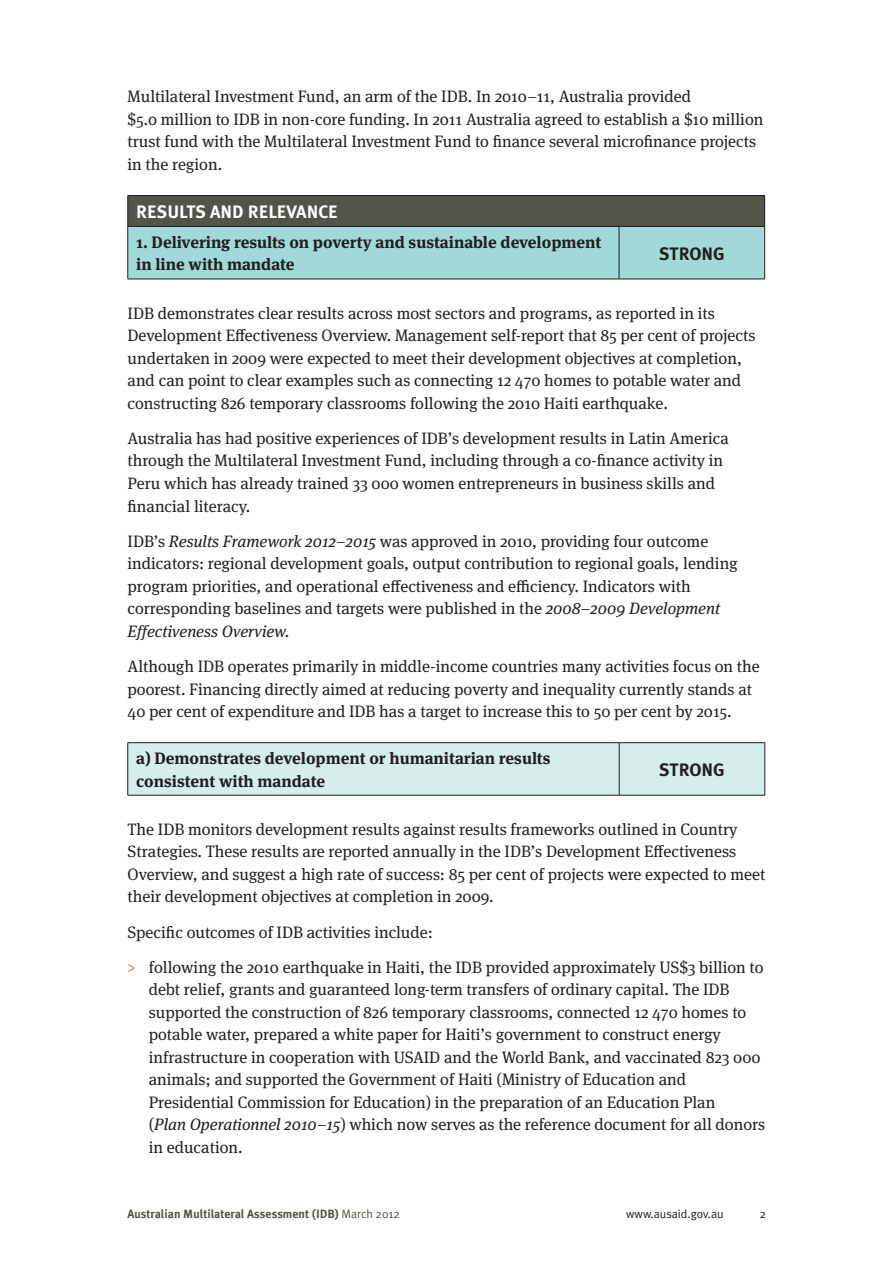
<style>
.page{position:relative;width:893px;height:1263px;background:#fff}
.page>*{position:absolute;margin:0;border:0;box-sizing:border-box;transform-origin:0 0}
._08a__TABLE_HEADING{font:700 18px "Meta Plus";color:#fff}
._08bbbb_RIGHT_COLUMN{font:700 18px "Meta Plus";color:#231f20}
._04__BODY_TEXT{font:16.5px/22.5px "Meta Serif OT";color:#231f20}
._05a__DOT_POINTS{font:16.5px/22.5px "Meta Serif OT";color:#231f20}
._04__BODY_TEXT-2{font:700 16.5px/22.5px "Meta Serif OT";color:#231f20}
.t1{font:700 12px "Meta Plus";color:#53534a}
.t2{font:12px "Meta Plus Normal";color:#231f20}
.t3{font:12px "Meta Serif OT";color:#231f20}
.s1{font-style:italic}
.s2{color:#f26631}
.s3{font-family:"Meta Plus Normal";font-weight:400}
</style>
<div class="page">
<div style="left:128px;top:195px;width:637px;height:31px;background:#53534a"></div>
<div style="left:128px;top:227px;width:636px;height:52px;background:#a0d9d7"></div>
<hr style="left:128px;top:195px;width:491px;height:1px;background:#231f20">
<hr style="left:127px;top:196px;width:1px;height:30px;background:#231f20">
<hr style="left:619px;top:195px;width:146px;height:1px;background:#231f20">
<hr style="left:619px;top:227px;width:1px;height:52px;background:#231f20">
<hr style="left:764px;top:196px;width:1px;height:30px;background:#231f20">
<hr style="left:128px;top:226px;width:491px;height:1px;background:#231f20">
<hr style="left:127px;top:227px;width:1px;height:52px;background:#231f20">
<hr style="left:619px;top:226px;width:146px;height:1px;background:#231f20">
<hr style="left:764px;top:227px;width:1px;height:52px;background:#231f20">
<hr style="left:128px;top:279px;width:491px;height:1px;background:#231f20">
<hr style="left:619px;top:279px;width:146px;height:1px;background:#231f20">
<div style="left:128px;top:743px;width:637px;height:52px;background:#d5edeb"></div>
<hr style="left:128px;top:742px;width:491px;height:1px;background:#231f20">
<hr style="left:127px;top:743px;width:1px;height:52px;background:#231f20">
<hr style="left:619px;top:742px;width:146px;height:1px;background:#231f20">
<hr style="left:619px;top:743px;width:1px;height:52px;background:#231f20">
<hr style="left:765px;top:743px;width:1px;height:52px;background:#231f20">
<hr style="left:128px;top:795px;width:491px;height:1px;background:#231f20">
<hr style="left:619px;top:795px;width:146px;height:1px;background:#231f20">
<p class="_04__BODY_TEXT" style="left:128px;top:86px;width:637px">Multilateral Investment Fund, an arm of the IDB. In 2010–11, Australia provided<br>$5.0 million to IDB in non-core funding. In 2011 Australia agreed to establish a $10 million trust fund with the Multilateral Investment Fund to finance several microfinance projects in the region.</p>
<p class="_08a__TABLE_HEADING" style="left:136px;top:201px;width:203px">RESULTS AND RELEVANCE</p>
<p class="_04__BODY_TEXT-2" style="left:136px;top:231px;width:467px">1. Delivering results on poverty and sustainable development in line with mandate</p>
<p class="_08bbbb_RIGHT_COLUMN" style="left:659px;top:243px;width:67px">STRONG</p>
<p class="_04__BODY_TEXT" style="left:128px;top:302px;width:630px">IDB demonstrates clear results across most sectors and programs, as reported in its Development Effectiveness Overview. Management self-report that 85 per cent of projects undertaken in 2009 were expected to meet their development objectives at completion, and can point to clear examples such as connecting 12 470 homes to potable water and constructing 826 temporary classrooms following the 2010 Haiti earthquake.</p>
<p class="_04__BODY_TEXT" style="left:128px;top:427px;width:603px">Australia has had positive experiences of IDB’s development results in Latin America through the Multilateral Investment Fund, including through a co-finance activity in Peru which has already trained 33 000 women entrepreneurs in business skills and financial literacy.</p>
<p class="_04__BODY_TEXT" style="left:128px;top:530px;width:612px">IDB’s <span class="s1">Results Framework 2012–2015</span> was approved in 2010, providing four outcome indicators: regional development goals, output contribution to regional goals, lending program priorities, and operational effectiveness and efficiency. Indicators with corresponding baselines and targets were published in the <span class="s1">2008–2009 Development Effectiveness Overview.</span></p>
<p class="_04__BODY_TEXT" style="left:128px;top:655px;width:634px">Although IDB operates primarily in middle-income countries many activities focus on the poorest. Financing directly aimed at reducing poverty and inequality currently stands at<br>40 per cent of expenditure and IDB has a target to increase this to 50 per cent by 2015.</p>
<p class="_04__BODY_TEXT-2" style="left:136px;top:747px;width:416px">a) Demonstrates development or humanitarian results consistent with mandate</p>
<p class="_08bbbb_RIGHT_COLUMN" style="left:659px;top:759px;width:67px">STRONG</p>
<p class="_04__BODY_TEXT" style="left:128px;top:818px;width:639px">The IDB monitors development results against results frameworks outlined in Country Strategies. These results are reported annually in the IDB’s Development Effectiveness Overview, and suggest a high rate of success: 85 per cent of projects were expected to meet their development objectives at completion in 2009.</p>
<p class="_04__BODY_TEXT" style="left:128px;top:921px;width:307px">Specific outcomes of IDB activities include:</p>
<p class="_05a__DOT_POINTS" style="left:149px;top:956px;width:618px;text-indent:-21px"><span class="s2">&gt;</span> following the 2010 earthquake in Haiti, the IDB provided approximately US$3 billion to debt relief, grants and guaranteed long-term transfers of ordinary capital. The IDB supported the construction of 826 temporary classrooms, connected 12 470 homes to potable water, prepared a white paper for Haiti’s government to construct energy infrastructure in cooperation with USAID and the World Bank, and vaccinated 823 000 animals; and supported the Government of Haiti (Ministry of Education and Presidential Commission for Education) in the preparation of an Education Plan<br>(<span class="s1">Plan Operationnel 2010–15</span>) which now serves as the reference document for all donors in education.</p>
<p class="t1" style="left:128px;top:1207px;width:274px">Australian Multilateral Assessment (IDB) <span class="s3">March 2012</span></p>
<p class="t2" style="left:626px;top:1207px;width:99px">www.ausaid.gov.au</p>
<p class="t3" style="left:760px;top:1207px;width:7px">2</p>
</div>
